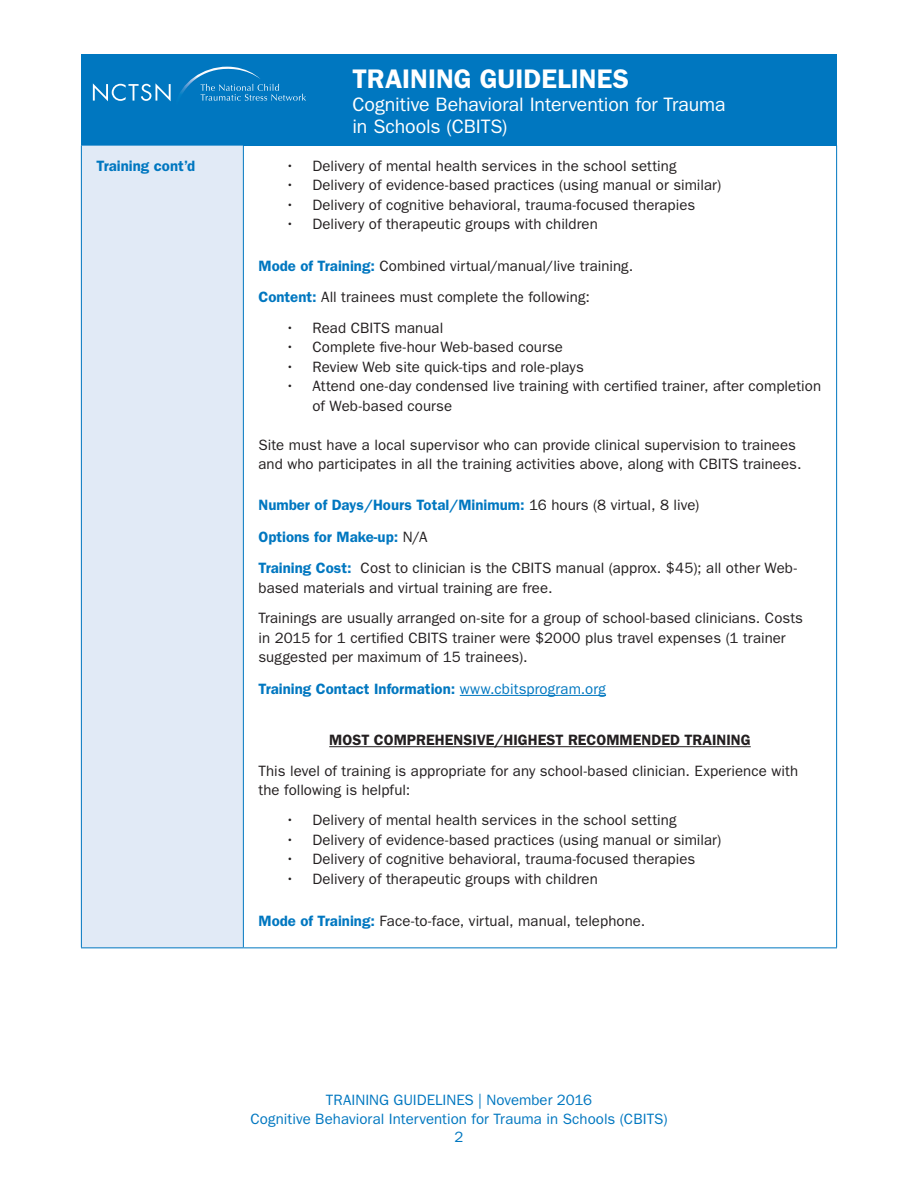
<style>
.page{position:relative;width:918px;height:1188px;background:#fff}
.page>*{position:absolute;margin:0;border:0;box-sizing:border-box;transform-origin:0 0}
.t1{font:600 27px "ITC Franklin Gothic Std";color:#fff}
.t2{font:19.5px/22.5px "ITC Franklin Gothic Std";letter-spacing:-.005em;color:#fff}
.Body_Paragraphs{font:15px/19.5px "ITC Franklin Gothic Std";letter-spacing:.005em;color:#231f20}
.Bullets{font:15px/19.5px "ITC Franklin Gothic Std";letter-spacing:.005em;color:#231f20}
.Body_Paragraphs-2{font:600 15px "ITC Franklin Gothic Std";color:#0077c0}
.t3{font:15px/19.5px "ITC Franklin Gothic Std";letter-spacing:.005em;color:#0077c0;text-align:center}
.Body_Paragraphs-3{font:600 15px "ITC Franklin Gothic Std";color:#231f20}
.s1{font-weight:600;color:#0077c0}
.s2{font-weight:400;color:#231f20}
.s3{font-weight:400}
</style>
<div class="page">
<div style="left:81px;top:54px;width:756px;height:92px;background:#0077c0"></div>
<svg style="left:93px;top:66px;width:213px;height:36px"></svg>
<div style="left:81px;top:145px;width:162px;height:803px;background:#e1eaf6"></div>
<hr style="left:81px;top:145px;width:162px;height:1px;background:#0077c0">
<hr style="left:81px;top:146px;width:1px;height:801px;background:#0077c0">
<hr style="left:243px;top:146px;width:1px;height:801px;background:#0077c0">
<hr style="left:836px;top:146px;width:1px;height:801px;background:#0077c0">
<hr style="left:81px;top:947px;width:162px;height:1px;background:#0077c0">
<hr style="left:243px;top:947px;width:594px;height:1px;background:#0077c0">
<hr style="left:460px;top:695px;width:146px;height:1px;background:#0077c0">
<hr style="left:329px;top:746px;width:422px;height:1px;background:#231f20">
<h1 class="t1" style="left:352px;top:63px;width:278px">TRAINING GUIDELINES</h1>
<h2 class="t2" style="left:352px;top:93px;width:375px">Cognitive Behavioral Intervention for Trauma in Schools (CBITS)</h2>
<p class="Body_Paragraphs-2" style="left:96px;top:157px;width:100px">Training cont’d</p>
<p class="Body_Paragraphs" style="left:285px;top:156px;width:393px">• Delivery of mental health services in the school setting</p>
<p class="Body_Paragraphs" style="left:285px;top:175px;width:437px">• Delivery of evidence-based practices (using manual or similar)</p>
<p class="Body_Paragraphs" style="left:285px;top:195px;width:411px">• Delivery of cognitive behavioral, trauma-focused therapies</p>
<p class="Body_Paragraphs" style="left:285px;top:214px;width:314px">• Delivery of therapeutic groups with children</p>
<p class="Body_Paragraphs" style="left:258px;top:256px;width:376px"><span class="s1">Mode of Training:</span> Combined virtual/manual/live training.</p>
<p class="Body_Paragraphs" style="left:258px;top:288px;width:333px"><span class="s1">Content:</span> All trainees must complete the following:</p>
<p class="Body_Paragraphs" style="left:285px;top:318px;width:159px">• Read CBITS manual</p>
<p class="Body_Paragraphs" style="left:285px;top:337px;width:279px">• Complete five-hour Web-based course</p>
<p class="Body_Paragraphs" style="left:285px;top:357px;width:300px">• Review Web site quick-tips and role-plays</p>
<p class="Body_Paragraphs" style="left:312px;top:376px;width:510px;text-indent:-27px">• Attend one-day condensed live training with certified trainer, after completion of Web-based course</p>
<p class="Bullets" style="left:258px;top:435px;width:545px">Site must have a local supervisor who can provide clinical supervision to trainees and who participates in all the training activities above, along with CBITS trainees.</p>
<p class="Body_Paragraphs-2" style="left:258px;top:496px;width:442px">Number of Days/Hours Total/Minimum: <span class="s2">16 hours (8 virtual, 8 live)</span></p>
<p class="Body_Paragraphs-2" style="left:258px;top:528px;width:171px">Options for Make-up: <span class="s2">N/A</span></p>
<p class="Body_Paragraphs" style="left:258px;top:559px;width:540px"><span class="s1">Training Cost:</span> Cost to clinician is the CBITS manual (approx. $45); all other Web&shy;based materials and virtual training are free.</p>
<p class="Body_Paragraphs" style="left:258px;top:608px;width:546px">Trainings are usually arranged on-site for a group of school-based clinicians. Costs in 2015 for 1 certified CBITS trainer were $2000 plus travel expenses (1 trainer suggested per maximum of 15 trainees).</p>
<p class="Body_Paragraphs-2" style="left:258px;top:680px;width:349px">Training Contact Information: <span class="s3">www.cbitsprogram.org</span></p>
<p class="Body_Paragraphs-3" style="left:329px;top:731px;width:423px">MOST COMPREHENSIVE/HIGHEST RECOMMENDED TRAINING</p>
<p class="Body_Paragraphs" style="left:258px;top:761px;width:541px">This level of training is appropriate for any school-based clinician. Experience with the following is helpful:</p>
<p class="Body_Paragraphs" style="left:285px;top:811px;width:393px">• Delivery of mental health services in the school setting</p>
<p class="Body_Paragraphs" style="left:285px;top:830px;width:437px">• Delivery of evidence-based practices (using manual or similar)</p>
<p class="Body_Paragraphs" style="left:285px;top:850px;width:411px">• Delivery of cognitive behavioral, trauma-focused therapies</p>
<p class="Body_Paragraphs" style="left:285px;top:869px;width:314px">• Delivery of therapeutic groups with children</p>
<p class="Body_Paragraphs" style="left:258px;top:911px;width:388px"><span class="s1">Mode of Training:</span> Face-to-face, virtual, manual, telephone.</p>
<p class="t3" style="left:250px;top:1090px;width:419px">TRAINING GUIDELINES | November 2016<br>Cognitive Behavioral Intervention for Trauma in Schools (CBITS)</p>
<p class="t3" style="left:455px;top:1127px;width:10px">2</p>
</div>
